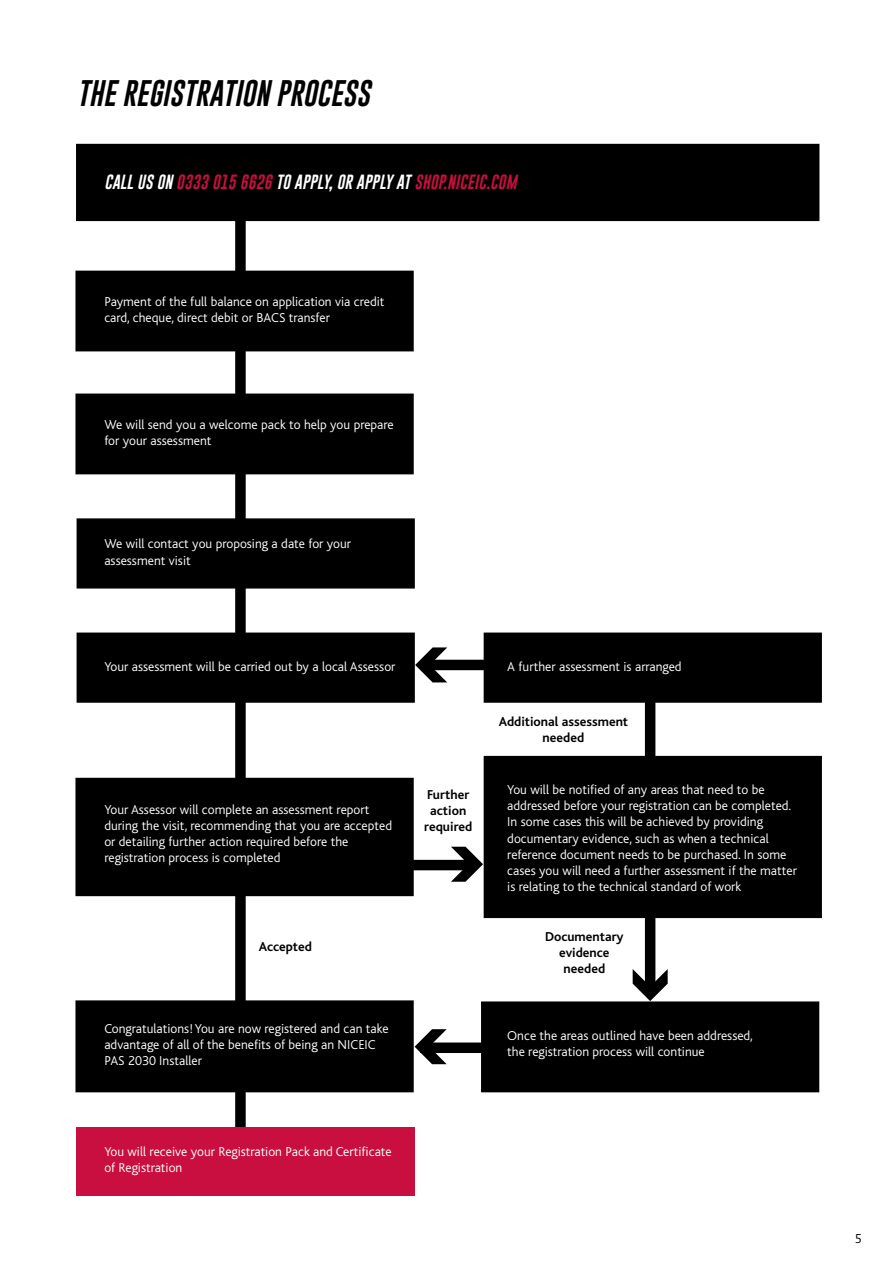
<style>
.page{position:relative;width:893px;height:1263px;background:#fff}
.page>*{position:absolute;margin:0;border:0;box-sizing:border-box;transform-origin:0 0}
.t1{font:italic 27px "Gobold";color:#000}
.t2{font:italic 15px "Gobold";letter-spacing:.01em;color:#c80f3f}
.t3{font:300 13.5px/16.2px "Bliss";color:#fff}
.t4{font:700 13.5px/16.2px "Bliss";color:#000;text-align:center}
.t5{font:300 13.5px "Bliss";color:#000}
.s1{color:#fff}
</style>
<div class="page">
<div style="left:645px;top:823px;width:10px;height:170px;background:#000"></div>
<svg style="left:633px;top:969px;width:35px;height:32px"></svg>
<div style="left:645px;top:655px;width:10px;height:147px;background:#000"></div>
<div style="left:420px;top:1042px;width:147px;height:11px;background:#000"></div>
<svg style="left:415px;top:1029px;width:32px;height:35px"></svg>
<div style="left:344px;top:860px;width:130px;height:10px;background:#000"></div>
<svg style="left:451px;top:847px;width:32px;height:35px"></svg>
<div style="left:422px;top:660px;width:162px;height:10px;background:#000"></div>
<svg style="left:415px;top:647px;width:32px;height:35px"></svg>
<div style="left:76px;top:144px;width:743px;height:77px;background:#000"></div>
<div style="left:235px;top:214px;width:11px;height:953px;background:#000"></div>
<div style="left:76px;top:1127px;width:339px;height:68px;background:#c80f3f"></div>
<div style="left:75px;top:271px;width:339px;height:80px;background:#000"></div>
<div style="left:75px;top:393px;width:339px;height:81px;background:#000;border:2px solid #000"></div>
<div style="left:77px;top:632px;width:338px;height:71px;background:#000;border:2px solid #000"></div>
<div style="left:77px;top:518px;width:338px;height:70px;background:#000;border:2px solid #000"></div>
<div style="left:75px;top:778px;width:339px;height:118px;background:#000"></div>
<div style="left:75px;top:1000px;width:339px;height:92px;background:#000;border:2px solid #000"></div>
<div style="left:481px;top:1001px;width:338px;height:91px;background:#000;border:2px solid #000"></div>
<div style="left:484px;top:632px;width:338px;height:71px;background:#000;border:2px solid #000"></div>
<div style="left:484px;top:756px;width:338px;height:162px;background:#000"></div>
<h1 class="t1" style="left:77px;top:76px;width:294px">THE REGISTRATION PROCESS</h1>
<p class="t2" style="left:104px;top:172px;width:414px"><span class="s1">CALL US ON</span> 0333 015 6626 <span class="s1">TO APPLY, OR APPLY AT</span> SHOP.NICEIC.COM</p>
<p class="t3" style="left:104px;top:294px;width:282px">Payment of the full balance on application via credit card, cheque, direct debit or BACS transfer</p>
<p class="t3" style="left:104px;top:417px;width:291px">We will send you a welcome pack to help you prepare for your assessment</p>
<p class="t3" style="left:104px;top:536px;width:248px">We will contact you proposing a date for your assessment visit</p>
<p class="t3" style="left:104px;top:659px;width:293px">Your assessment will be carried out by a local Assessor</p>
<p class="t3" style="left:104px;top:801px;width:289px">Your Assessor will complete an assessment report during the visit, recommending that you are accepted or detailing further action required before the registration process is completed</p>
<p class="t4" style="left:259px;top:938px;width:55px">Accepted</p>
<p class="t3" style="left:104px;top:1020px;width:286px">Congratulations! You are now registered and can take advantage of all of the benefits of being an NICEIC<br>PAS 2030 Installer</p>
<p class="t3" style="left:507px;top:659px;width:176px">A further assessment is arranged</p>
<p class="t4" style="left:499px;top:713px;width:131px">Additional assessment needed</p>
<p class="t4" style="left:424px;top:786px;width:50px">Further action required</p>
<p class="t3" style="left:507px;top:782px;width:291px">You will be notified of any areas that need to be addressed before your registration can be completed.<br>In some cases this will be achieved by providing documentary evidence, such as when a technical reference document needs to be purchased. In some cases you will need a further assessment if the matter is relating to the technical standard of work</p>
<p class="t4" style="left:545px;top:929px;width:80px">Documentary evidence needed</p>
<p class="t3" style="left:507px;top:1028px;width:247px">Once the areas outlined have been addressed, the registration process will continue</p>
<p class="t3" style="left:104px;top:1144px;width:289px">You will receive your Registration Pack and Certificate of Registration</p>
<p class="t5" style="left:855px;top:1231px;width:8px">5</p>
</div>
